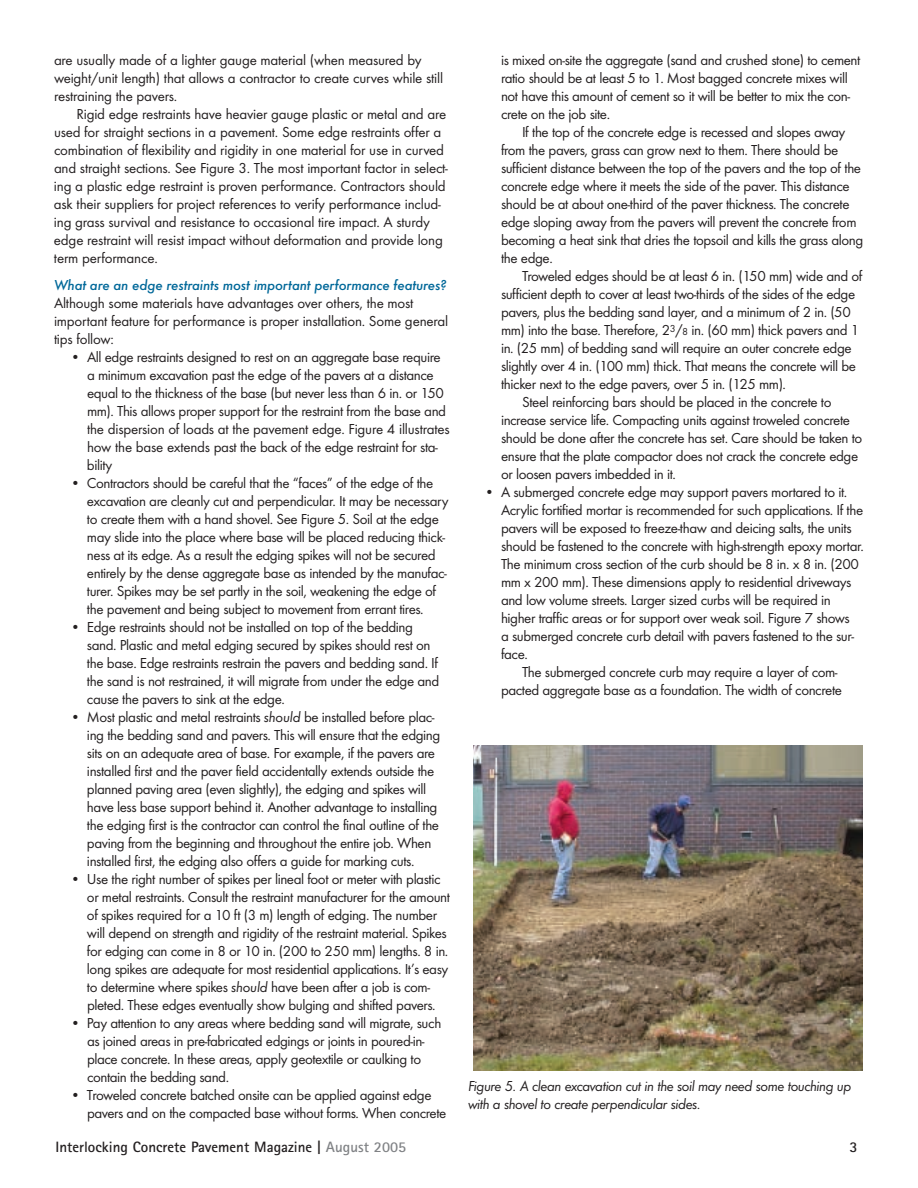
<style>
.page{position:relative;width:918px;height:1188px;background:#fff}
.page>*{position:absolute;margin:0;border:0;box-sizing:border-box;transform-origin:0 0}
.t1{font:15px/18px "Futura T";letter-spacing:-.03em;color:#231f20}
.t2{font:italic 15px/18px "Futura T";letter-spacing:-.03em;color:#231f20}
.t3{font:italic 500 15px "Futura T";letter-spacing:-.015em;color:#006899}
.t4{font:700 15px "Rotis Sans Serif";color:#231f20}
.s1{font-style:italic}
.s2{font-size:10.5px}
.s3{color:#808285}
</style>
<div class="page">
<img style="left:473px;top:746px;width:389px;height:325px">
<p class="t1" style="left:54px;top:51px;width:391px">are usually made of a lighter gauge material (when measured by weight/unit length) that allows a contractor to create curves while still restraining the pavers.</p>
<p class="t1" style="left:54px;top:105px;width:396px;text-indent:23px">Rigid edge restraints have heavier gauge plastic or metal and are used for straight sections in a pavement. Some edge restraints offer a combination of flexibility and rigidity in one material for use in curved and straight sections. See Figure 3. The most important factor in select&shy;ing a plastic edge restraint is proven performance. Contractors should ask their suppliers for project references to verify performance includ&shy;ing grass survival and resistance to occasional tire impact. A sturdy edge restraint will resist impact without deformation and provide long term performance.</p>
<p class="t3" style="left:54px;top:277px;width:394px">What are an edge restraints most important performance features?</p>
<p class="t1" style="left:54px;top:294px;width:396px">Although some materials have advantages over others, the most important feature for performance is proper installation. Some general tips follow:</p>
<p class="t1" style="left:87px;top:348px;width:364px;text-indent:-16px">• All edge restraints designed to rest on an aggregate base require a minimum excavation past the edge of the pavers at a distance equal to the thickness of the base (but never less than 6 in. or 150 mm). This allows proper support for the restraint from the base and the dispersion of loads at the pavement edge. Figure 4 illustrates how the base extends past the back of the edge restraint for sta&shy;bility</p>
<p class="t1" style="left:87px;top:474px;width:363px;text-indent:-17px">• Contractors should be careful that the “faces” of the edge of the excavation are cleanly cut and perpendicular. It may be necessary to create them with a hand shovel. See Figure 5. Soil at the edge may slide into the place where base will be placed reducing thick&shy;ness at its edge. As a result the edging spikes will not be secured entirely by the dense aggregate base as intended by the manufac&shy;turer. Spikes may be set partly in the soil, weakening the edge of the pavement and being subject to movement from errant tires.</p>
<p class="t1" style="left:87px;top:618px;width:354px;text-indent:-17px">• Edge restraints should not be installed on top of the bedding sand. Plastic and metal edging secured by spikes should rest on the base. Edge restraints restrain the pavers and bedding sand. If the sand is not restrained, it will migrate from under the edge and cause the pavers to sink at the edge.</p>
<p class="t1" style="left:87px;top:708px;width:355px;text-indent:-17px">• Most plastic and metal restraints <span class="s1">should</span> be installed before plac&shy;ing the bedding sand and pavers. This will ensure that the edging sits on an adequate area of base. For example, if the pavers are installed first and the paver field accidentally extends outside the planned paving area (even slightly), the edging and spikes will have less base support behind it. Another advantage to installing the edging first is the contractor can control the final outline of the paving from the beginning and throughout the entire job. When installed first, the edging also offers a guide for marking cuts.</p>
<p class="t1" style="left:87px;top:870px;width:365px;text-indent:-17px">• Use the right number of spikes per lineal foot or meter with plastic or metal restraints. Consult the restraint manufacturer for the amount of spikes required for a 10 ft (3 m) length of edging. The number will depend on strength and rigidity of the restraint material. Spikes for edging can come in 8 or 10 in. (200 to 250 mm) lengths. 8 in. long spikes are adequate for most residential applications. It’s easy to determine where spikes <span class="s1">should</span> have been after a job is com&shy;pleted. These edges eventually show bulging and shifted pavers.</p>
<p class="t1" style="left:87px;top:1014px;width:356px;text-indent:-17px">• Pay attention to any areas where bedding sand will migrate, such as joined areas in pre-fabricated edgings or joints in poured-in&shy;place concrete. In these areas, apply geotextile or caulking to contain the bedding sand.</p>
<p class="t1" style="left:87px;top:1086px;width:361px;text-indent:-17px">• Troweled concrete batched onsite can be applied against edge pavers and on the compacted base without forms. When concrete</p>
<p class="t1" style="left:501px;top:51px;width:361px">is mixed on-site the aggregate (sand and crushed stone) to cement ratio should be at least 5 to 1. Most bagged concrete mixes will not have this amount of cement so it will be better to mix the con&shy;crete on the job site.</p>
<p class="t1" style="left:501px;top:123px;width:364px;text-indent:21px">If the top of the concrete edge is recessed and slopes away from the pavers, grass can grow next to them. There should be sufficient distance between the top of the pavers and the top of the concrete edge where it meets the side of the paver. This distance should be at about one-third of the paver thickness. The concrete edge sloping away from the pavers will prevent the concrete from becoming a heat sink that dries the topsoil and kills the grass along the edge.</p>
<p class="t1" style="left:522px;top:267px;width:342px">Troweled edges should be at least 6 in. (150 mm) wide and of</p>
<p class="t1" style="left:501px;top:285px;width:356px">sufficient depth to cover at least two-thirds of the sides of the edge</p>
<p class="t1" style="left:501px;top:303px;width:351px">pavers, plus the bedding sand layer, and a minimum of 2 in. (50</p>
<p class="t1" style="left:501px;top:321px;width:360px">mm) into the base. Therefore, 2<sup>3</sup>/<span class="s2">8</span> in. (60 mm) thick pavers and 1</p>
<p class="t1" style="left:501px;top:339px;width:352px">in. (25 mm) of bedding sand will require an outer concrete edge</p>
<p class="t1" style="left:501px;top:357px;width:357px">slightly over 4 in. (100 mm) thick. That means the concrete will be</p>
<p class="t1" style="left:501px;top:375px;width:287px">thicker next to the edge pavers, over 5 in. (125 mm).</p>
<p class="t1" style="left:522px;top:393px;width:311px">Steel reinforcing bars should be placed in the concrete to</p>
<p class="t1" style="left:501px;top:411px;width:351px">increase service life. Compacting units against troweled concrete</p>
<p class="t1" style="left:501px;top:429px;width:363px">should be done after the concrete has set. Care should be taken to</p>
<p class="t1" style="left:501px;top:447px;width:359px">ensure that the plate compactor does not crack the concrete edge</p>
<p class="t1" style="left:501px;top:465px;width:176px">or loosen pavers imbedded in it.</p>
<p class="t1" style="left:485px;top:483px;width:364px">• A submerged concrete edge may support pavers mortared to it.</p>
<p class="t1" style="left:501px;top:501px;width:364px">Acrylic fortified mortar is recommended for such applications. If the</p>
<p class="t1" style="left:501px;top:519px;width:352px">pavers will be exposed to freeze-thaw and deicing salts, the units</p>
<p class="t1" style="left:501px;top:537px;width:365px">should be fastened to the concrete with high-strength epoxy mortar.</p>
<p class="t1" style="left:501px;top:555px;width:360px">The minimum cross section of the curb should be 8 in. x 8 in. (200</p>
<p class="t1" style="left:501px;top:573px;width:352px">mm x 200 mm). These dimensions apply to residential driveways</p>
<p class="t1" style="left:501px;top:591px;width:332px">and low volume streets. Larger sized curbs will be required in</p>
<p class="t1" style="left:501px;top:609px;width:350px">higher traffic areas or for support over weak soil. Figure 7 shows</p>
<p class="t1" style="left:501px;top:627px;width:355px">a submerged concrete curb detail with pavers fastened to the sur-</p>
<p class="t1" style="left:501px;top:645px;width:28px">face.</p>
<p class="t1" style="left:522px;top:663px;width:317px">The submerged concrete curb may require a layer of com-</p>
<p class="t1" style="left:501px;top:681px;width:343px">pacted aggregate base as a foundation. The width of concrete</p>
<p class="t2" style="left:468px;top:1077px;width:385px">Figure 5. A clean excavation cut in the soil may need some touching up with a shovel to create perpendicular sides.</p>
<p class="t4" style="left:56px;top:1137px;width:352px">Interlocking Concrete Pavement Magazine | <span class="s3">August 2005</span></p>
<p class="t4" style="left:849px;top:1137px;width:10px">3</p>
</div>
